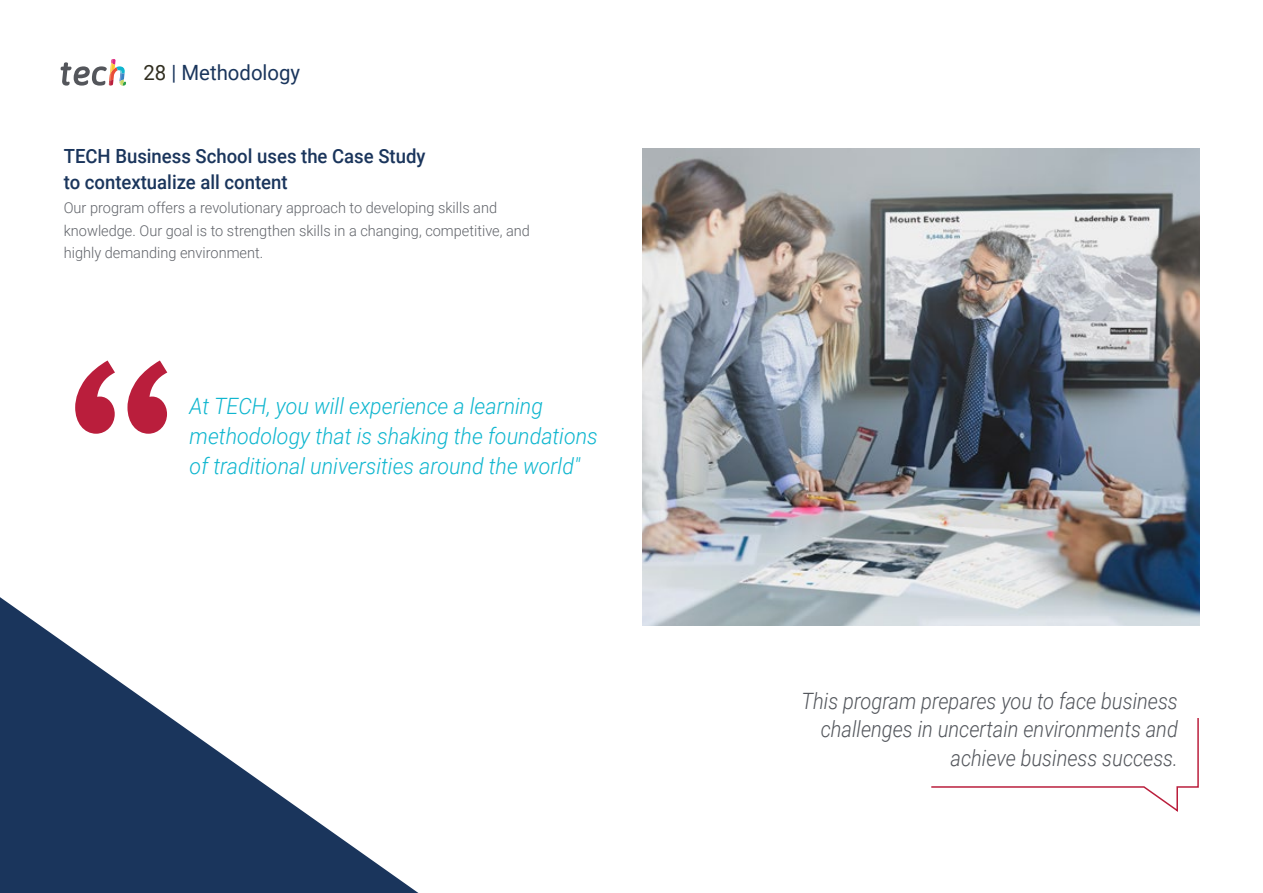
<style>
.page{position:relative;width:1263px;height:893px;background:#fff}
.page>*{position:absolute;margin:0;border:0;box-sizing:border-box;transform-origin:0 0}
.t1{font:italic 300 22.5px/30px "Roboto";color:#0fb6cf;scale:.95 1}
.t2{font:italic 300 22.5px/28.5px "Roboto";color:#52555b;text-align:right;scale:.89 1}
.t3{font:21px "Roboto";color:#1a355c}
.t4{font:500 19.5px/25.5px "Roboto";color:#1a355c;scale:.95 1}
.t5{font:300 15px/22.5px "Roboto";color:#61646a}
.s1{color:#312e20}
</style>
<div class="page">
<svg style="left:61px;top:59px;width:65px;height:27px"></svg>
<svg style="left:0;top:597px;width:419px;height:296px"></svg>
<img style="left:642px;top:149px;width:557px;height:477px">
<svg style="left:931px;top:718px;width:268px;height:94px"></svg>
<svg style="left:75px;top:360px;width:92px;height:74px"></svg>
<h2 class="t3" style="left:144px;top:57px;width:158px"><span class="s1">28</span> | Methodology</h2>
<h3 class="t4" style="left:64px;top:143px;width:382px">TECH Business School uses the Case Study to contextualize all content</h3>
<p class="t5" style="left:64px;top:196px;width:468px">Our program offers a revolutionary approach to developing skills and knowledge. Our goal is to strengthen skills in a changing, competitive, and highly demanding environment.</p>
<h1 class="t1" style="left:190px;top:390px;width:431px">At TECH, you will experience a learning methodology that is shaking the foundations of traditional universities around the world"</h1>
<h1 class="t2" style="left:801px;top:686px;width:424px">This program prepares you to face business challenges in uncertain environments and achieve business success.</h1>
</div>
